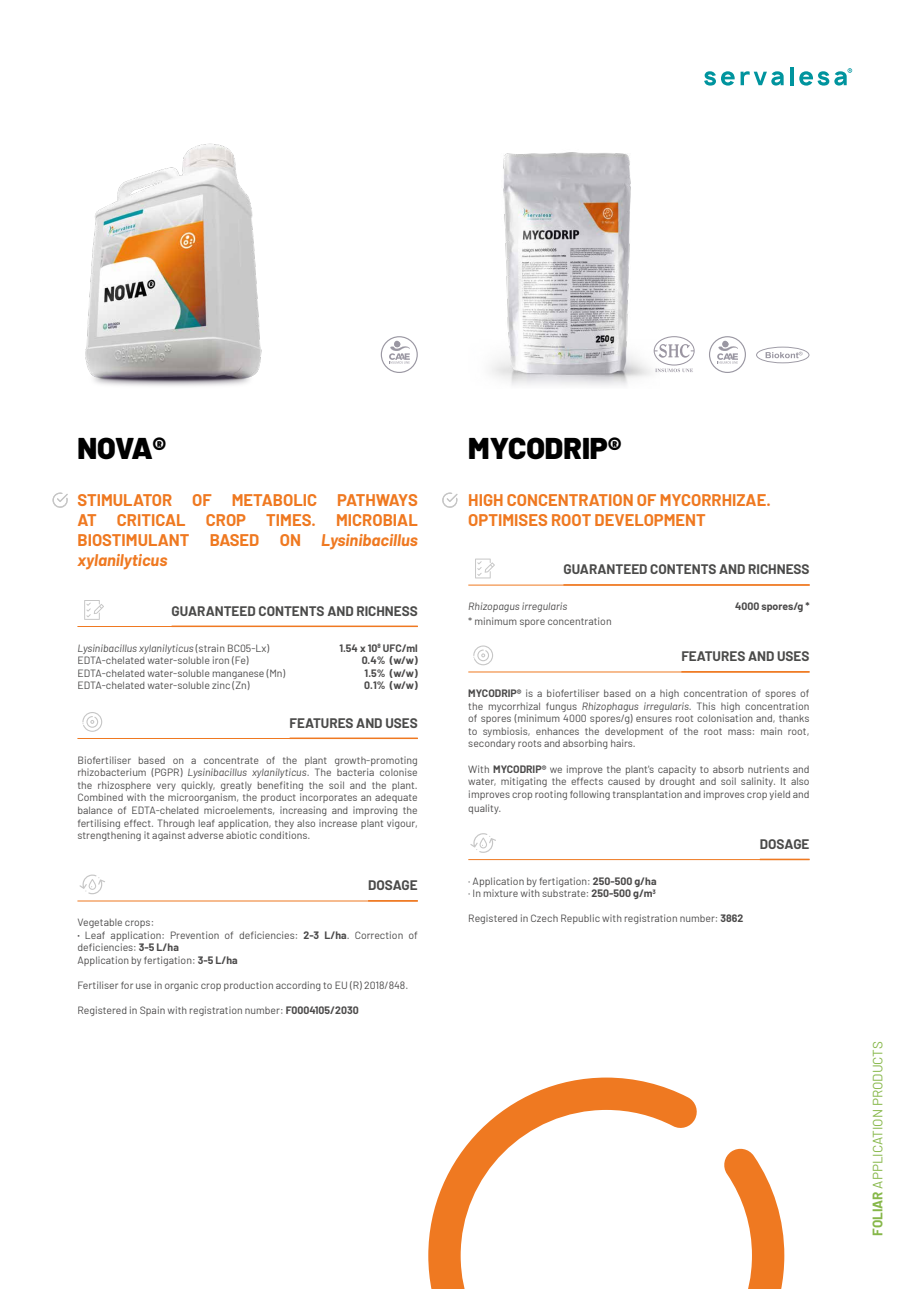
<style>
.page{position:relative;width:919px;height:1289px;background:#fff}
.page>*{position:absolute;margin:0;border:0;box-sizing:border-box;transform-origin:0 0}
.t1{font:900 30px "Barlow";color:#000}
.t2{font:700 16.5px/19.8px "Barlow";color:#ef7921;text-align:justify}
.t3{font:700 13.5px "Barlow";color:#4a4a49}
.t4{font:13.5px "Barlow";color:#86b749}
.t5{font:10.5px/12.6px "Barlow";color:#4b4a4a;text-align:justify}
.t6{font:italic 10.5px "Barlow";color:#4b4a4a}
.t7{font:700 10.5px "Barlow";color:#4b4a4a}
.s1{font-style:italic}
.s2{font-style:normal}
.s3{font-weight:700}
</style>
<div class="page">
<svg style="left:704px;top:71px;width:30px;height:15px"></svg>
<svg style="left:740px;top:71px;width:43px;height:15px"></svg>
<hr style="left:790px;top:67px;width:3px;height:18px;background:#00949e">
<svg style="left:799px;top:68px;width:53px;height:18px"></svg>
<svg style="left:428px;top:1077px;width:356px;height:211px"></svg>
<img style="left:85px;top:143px;width:177px;height:243px">
<hr style="left:77px;top:626px;width:341px;height:1px;background:#ef7921">
<hr style="left:172px;top:625px;width:246px;height:2px;background:#ef7921">
<svg style="left:84px;top:600px;width:20px;height:20px"></svg>
<svg style="left:381px;top:336px;width:37px;height:37px"></svg>
<hr style="left:468px;top:859px;width:341px;height:1px;background:#ef7921">
<hr style="left:759px;top:858px;width:50px;height:2px;background:#ef7921">
<svg style="left:470px;top:833px;width:26px;height:19px"></svg>
<hr style="left:77px;top:900px;width:341px;height:1px;background:#ef7921">
<svg style="left:79px;top:874px;width:26px;height:20px"></svg>
<hr style="left:468px;top:671px;width:341px;height:1px;background:#ef7921">
<svg style="left:473px;top:645px;width:20px;height:20px"></svg>
<hr style="left:77px;top:738px;width:341px;height:1px;background:#ef7921">
<hr style="left:289px;top:737px;width:129px;height:2px;background:#ef7921">
<svg style="left:82px;top:712px;width:20px;height:19px"></svg>
<hr style="left:468px;top:585px;width:341px;height:1px;background:#ef7921">
<hr style="left:563px;top:584px;width:246px;height:1px;background:#ef7921">
<svg style="left:475px;top:558px;width:20px;height:20px"></svg>
<img style="left:491px;top:152px;width:166px;height:234px">
<svg style="left:653px;top:336px;width:41px;height:36px"></svg>
<svg style="left:756px;top:346px;width:53px;height:17px"></svg>
<svg style="left:709px;top:336px;width:37px;height:37px"></svg>
<svg style="left:442px;top:492px;width:16px;height:16px"></svg>
<svg style="left:53px;top:492px;width:15px;height:16px"></svg>
<h1 class="t1" style="left:77px;top:425px;width:90px">NOVA®</h1>
<h2 class="t2" style="left:77px;top:489px;width:342px">STIMULATOR OF METABOLIC PATHWAYS AT CRITICAL CROP TIMES. MICROBIAL BIOSTIMULANT BASED ON <span class="s1">Lysinibacillus xylanilyticus</span></h2>
<p class="t3" style="left:172px;top:601px;width:248px">GUARANTEED CONTENTS AND RICHNESS</p>
<p class="t6" style="left:77px;top:640px;width:193px">Lysinibacillus xylanilyticus <span class="s2">(strain BC05-Lx)</span></p>
<p class="t7" style="left:339px;top:640px;width:80px">1.54 x 10<sup>8</sup> UFC/ml</p>
<p class="t5" style="left:77px;top:653px;width:173px">EDTA-chelated water-soluble iron (Fe)</p>
<p class="t7" style="left:361px;top:652px;width:58px">0.4% (w/w)</p>
<p class="t5" style="left:77px;top:666px;width:209px">EDTA-chelated water-soluble manganese (Mn)</p>
<p class="t7" style="left:364px;top:665px;width:55px">1.5% (w/w)</p>
<p class="t5" style="left:77px;top:678px;width:173px">EDTA-chelated water-soluble zinc (Zn)</p>
<p class="t7" style="left:364px;top:677px;width:55px">0.1% (w/w)</p>
<p class="t3" style="left:289px;top:713px;width:130px">FEATURES AND USES</p>
<p class="t5" style="left:77px;top:752px;width:342px">Biofertiliser based on a concentrate of the plant growth-promoting rhizobacterium (PGPR) <span class="s1">Lysinibacillus xylanilyticus</span>. The bacteria colonise the rhizosphere very quickly, greatly benefiting the soil and the plant.<br>Combined with the microorganism, the product incorporates an adequate balance of EDTA-chelated microelements, increasing and improving the fertilising effect. Through leaf application, they also increase plant vigour, strengthening it against adverse abiotic conditions.</p>
<p class="t3" style="left:368px;top:875px;width:51px">DOSAGE</p>
<p class="t5" style="left:77px;top:915px;width:342px;text-align:left">Vegetable crops:<br><span class="s3">·</span> Leaf application: Prevention of deficiencies: <span class="s3">2-3 L/ha</span>. Correction of deficiencies: <span class="s3">3-5 L/ha<br></span>Application by fertigation: <span class="s3">3-5 L/ha</span></p>
<p class="t5" style="left:77px;top:978px;width:332px">Fertiliser for use in organic crop production according to EU (R) 2018/848.</p>
<p class="t5" style="left:77px;top:1003px;width:283px">Registered in Spain with registration number: <span class="s3">F0004105/2030</span></p>
<h1 class="t1" style="left:468px;top:425px;width:154px">MYCODRIP®</h1>
<h2 class="t2" style="left:468px;top:489px;width:304px">HIGH CONCENTRATION OF MYCORRHIZAE.<br>OPTIMISES ROOT DEVELOPMENT</h2>
<p class="t3" style="left:563px;top:559px;width:248px">GUARANTEED CONTENTS AND RICHNESS</p>
<p class="t6" style="left:468px;top:598px;width:100px">Rhizopagus irregularis</p>
<p class="t7" style="left:735px;top:598px;width:76px">4000 spores/g *</p>
<p class="t5" style="left:468px;top:613px;width:145px">* minimum spore concentration</p>
<p class="t3" style="left:681px;top:646px;width:130px">FEATURES AND USES</p>
<p class="t5" style="left:468px;top:686px;width:343px"><span class="s3">MYCODRIP®</span> is a biofertiliser based on a high concentration of spores of the mycorrhizal fungus <span class="s1">Rhizophagus irregularis</span>. This high concentration of spores (minimum 4000 spores/g) ensures root colonisation and, thanks to symbiosis, enhances the development of the root mass: main root, secondary roots and absorbing hairs.</p>
<p class="t5" style="left:468px;top:761px;width:343px">With <span class="s3">MYCODRIP®</span> we improve the plant's capacity to absorb nutrients and water, mitigating the effects caused by drought and soil salinity. It also improves crop rooting following transplantation and improves crop yield and</p>
<p class="t5" style="left:468px;top:801px;width:35px">quality.</p>
<p class="t5" style="left:468px;top:873px;width:190px">· Application by fertigation: <span class="s3">250-500 g/ha </span>· In mixture with substrate: <span class="s3">250-500 g/m</span><sup>3</sup></p>
<p class="t5" style="left:468px;top:911px;width:276px">Registered in Czech Republic with registration number: <span class="s3">3862</span></p>
<p class="t3" style="left:759px;top:834px;width:51px">DOSAGE</p>
<p class="t4" style="left:867px;top:1235px;width:196px;rotate:-90deg"><span class="s3">FOLIAR</span> APPLICATION PRODUCTS</p>
</div>
